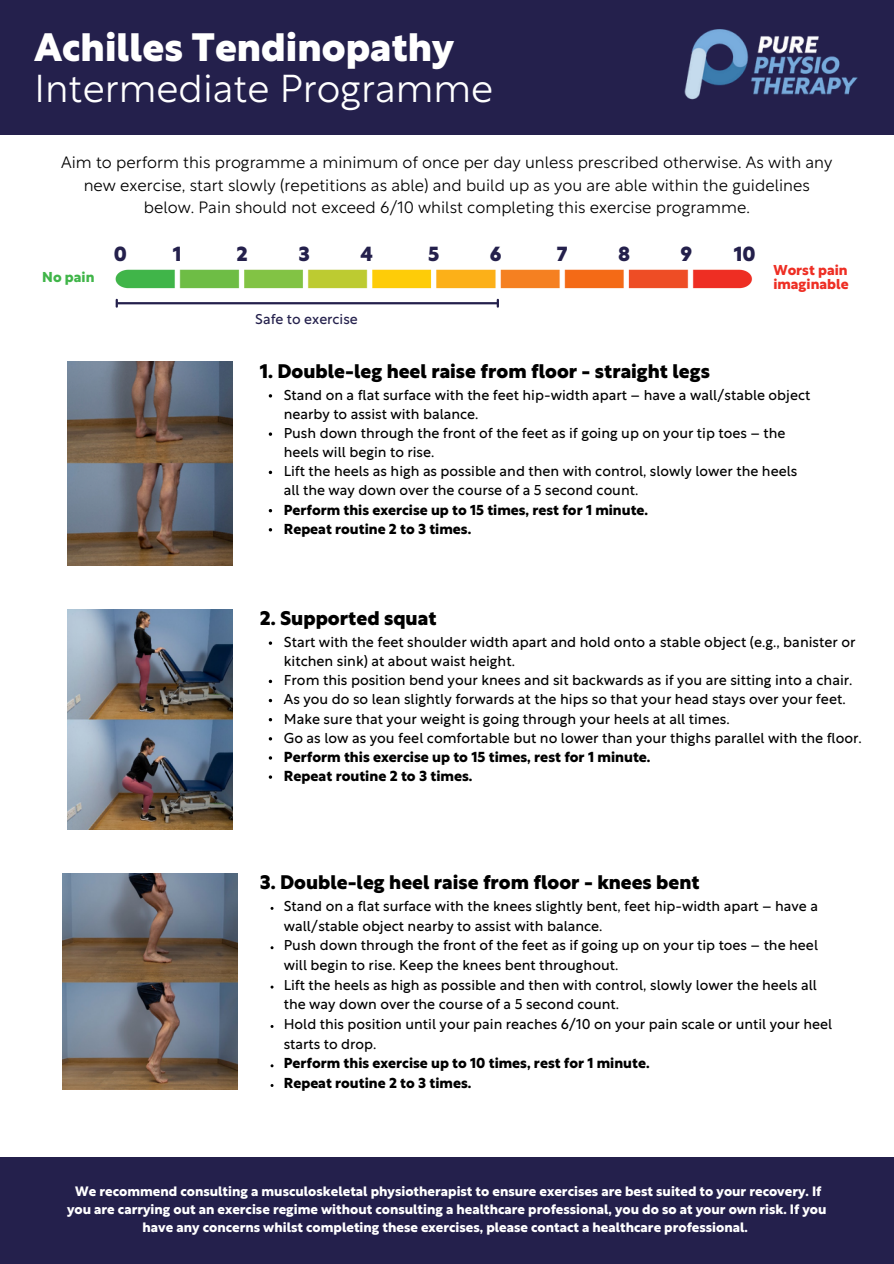
<style>
.page{position:relative;width:894px;height:1264px;background:#fff}
.page>*{position:absolute;margin:0;border:0;box-sizing:border-box;transform-origin:0 0}
.t1{font:300 38.7px/40.7px "Rustica";color:#fff}
.t2{font:800 19.95px "Rustica";color:#24204c}
.t3{font:800 19.35px "Rustica";color:#000}
.t4{font:800 19.2px "Rustica";color:#000}
.t5{font:300 16.35px/22.5px "Rustica";color:#000;text-align:center}
.t6{font:14.25px/19.2px "Rustica";color:#000}
.t7{font:700 14.25px "Rustica";color:#000}
.t8{font:14.1px/19.6px "Rustica";color:#000}
.t9{font:700 14.1px "Rustica";color:#000}
.t10{font:700 14.1px/14.7px "Rustica";color:#ee2e24}
.t11{font:14.1px "Rustica";color:#24204c}
.t12{font:700 14.1px "Rustica";color:#40b549}
.t13{font:700 13.35px/17.9px "Rustica";color:#fff;text-align:center}
.s1{font-weight:800}
</style>
<div class="page">
<div style="left:0;top:0;width:893px;height:134px;background:#24204c"></div>
<img style="left:684px;top:29px;width:174px;height:71px">
<img style="left:67px;top:362px;width:165px;height:204px">
<img style="left:63px;top:873px;width:174px;height:216px">
<img style="left:67px;top:609px;width:165px;height:220px">
<svg style="left:269px;top:432px;width:3px;height:4px"></svg>
<svg style="left:269px;top:470px;width:3px;height:4px"></svg>
<svg style="left:269px;top:641px;width:3px;height:4px"></svg>
<img style="left:115px;top:269px;width:638px;height:19px">
<hr style="left:117px;top:302px;width:380px;height:2px;background:#24204c">
<svg style="left:496px;top:300px;width:3px;height:6px"></svg>
<div style="left:0;top:1157px;width:893px;height:106px;background:#24204c"></div>
<p class="t1" style="left:35px;top:31px;width:460px"><span class="s1">Achilles Tendinopathy<br></span>Intermediate Programme</p>
<p class="t5" style="left:61px;top:153px;width:772px">Aim to perform this programme a minimum of once per day unless prescribed otherwise. As with any new exercise, start slowly (repetitions as able) and build up as you are able within the guidelines below. Pain should not exceed 6/10 whilst completing this exercise programme.</p>
<p class="t2" style="left:114px;top:247px;width:15px">0</p>
<p class="t2" style="left:173px;top:247px;width:10px">1</p>
<p class="t2" style="left:236px;top:247px;width:13px">2</p>
<p class="t2" style="left:298px;top:247px;width:13px">3</p>
<p class="t2" style="left:360px;top:247px;width:14px">4</p>
<p class="t2" style="left:428px;top:247px;width:13px">5</p>
<p class="t2" style="left:489px;top:247px;width:13px">6</p>
<p class="t2" style="left:556px;top:247px;width:12px">7</p>
<p class="t2" style="left:617px;top:247px;width:14px">8</p>
<p class="t2" style="left:680px;top:247px;width:13px">9</p>
<p class="t2" style="left:733px;top:247px;width:23px">10</p>
<p class="t12" style="left:42px;top:272px;width:54px">No pain</p>
<p class="t10" style="left:773px;top:263px;width:77px">Worst pain imaginable</p>
<p class="t11" style="left:255px;top:314px;width:104px">Safe to exercise</p>
<h4 class="t4" style="left:260px;top:365px;width:451px">1. Double-leg heel raise from floor - straight legs</h4>
<h4 class="t8" style="left:284px;top:386px;width:528px;line-height:19.2px">Stand on a flat surface with the feet hip-width apart – have a wall/stable object nearby to assist with balance.</h4>
<p class="t8" style="left:284px;top:425px;width:503px;line-height:19.2px">Push down through the front of the feet as if going up on your tip toes – the heels will begin to rise.</p>
<p class="t8" style="left:284px;top:463px;width:515px;line-height:19.2px">Lift the heels as high as possible and then with control, slowly lower the heels all the way down over the course of a 5 second count.</p>
<h2 class="t9" style="left:284px;top:504px;width:366px">Perform this exercise up to 15 times, rest for 1 minute.</h2>
<p class="t9" style="left:284px;top:523px;width:189px">Repeat routine 2 to 3 times.</p>
<p class="t3" style="left:260px;top:610px;width:178px">2. Supported squat</p>
<p class="t6" style="left:284px;top:634px;width:573px">Start with the feet shoulder width apart and hold onto a stable object (e.g., banister or kitchen sink) at about waist height.</p>
<p class="t6" style="left:284px;top:672px;width:570px">From this position bend your knees and sit backwards as if you are sitting into a chair.</p>
<p class="t6" style="left:284px;top:691px;width:563px">As you do so lean slightly forwards at the hips so that your head stays over your feet.</p>
<p class="t6" style="left:284px;top:710px;width:447px">Make sure that your weight is going through your heels at all times.</p>
<p class="t6" style="left:284px;top:729px;width:579px">Go as low as you feel comfortable but no lower than your thighs parallel with the floor.</p>
<p class="t7" style="left:284px;top:751px;width:368px">Perform this exercise up to 15 times, rest for 1 minute.</p>
<h2 class="t7" style="left:284px;top:770px;width:190px">Repeat routine 2 to 3 times.</h2>
<p class="t4" style="left:260px;top:875px;width:441px">3. Double-leg heel raise from floor - knees bent</p>
<p class="t8" style="left:284px;top:897px;width:535px">Stand on a flat surface with the knees slightly bent, feet hip-width apart – have a wall/stable object nearby to assist with balance.</p>
<p class="t8" style="left:284px;top:936px;width:535px">Push down through the front of the feet as if going up on your tip toes – the heel will begin to rise. Keep the knees bent throughout.</p>
<p class="t8" style="left:284px;top:976px;width:534px">Lift the heels as high as possible and then with control, slowly lower the heels all the way down over the course of a 5 second count.</p>
<p class="t8" style="left:284px;top:1015px;width:550px">Hold this position until your pain reaches 6/10 on your pain scale or until your heel starts to drop.</p>
<h2 class="t9" style="left:284px;top:1058px;width:367px">Perform this exercise up to 10 times, rest for 1 minute.</h2>
<p class="t9" style="left:284px;top:1077px;width:189px">Repeat routine 2 to 3 times.</p>
<h4 class="t13" style="left:67px;top:1184px;width:760px">We recommend consulting a musculoskeletal physiotherapist to ensure exercises are best suited to your recovery. If you are carrying out an exercise regime without consulting a healthcare professional, you do so at your own risk. If you have any concerns whilst completing these exercises, please contact a healthcare professional.</h4>
</div>
